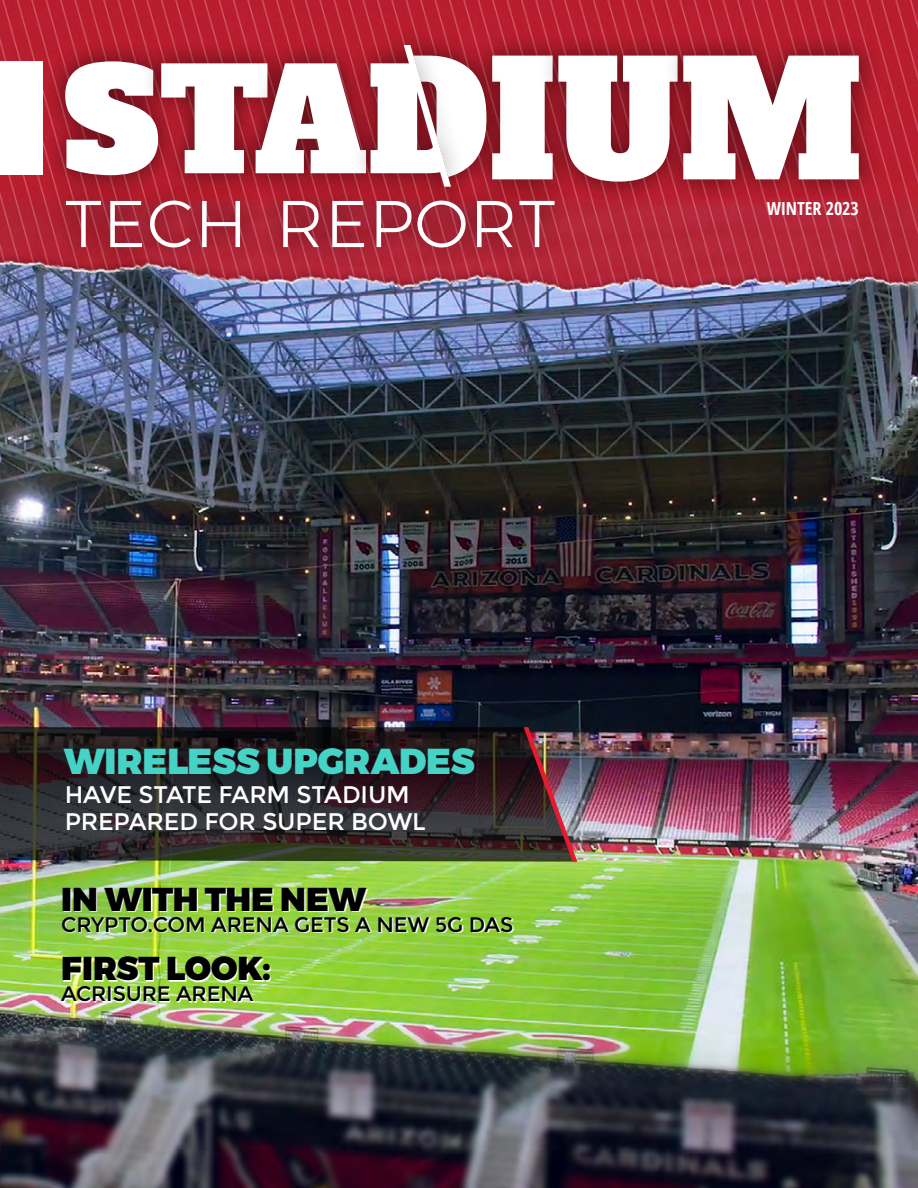
<style>
.page{position:relative;width:918px;height:1188px;background:#fff}
.page>*{position:absolute;margin:0;border:0;box-sizing:border-box;transform-origin:0 0}
.t1{font:900 36px "Montserrat";letter-spacing:-.005em;color:#45d3c5}
.t2{font:900 33px "Montserrat";letter-spacing:-.005em;color:#000}
.t3{font:24px/27px "Montserrat";letter-spacing:-.01em;color:#fff}
.t4{font:21px "Montserrat";letter-spacing:-.005em;color:#000}
.t5{font:700 18px "Open Sans Condensed";letter-spacing:-.005em;color:#fff}
</style>
<div class="page">
<img style="left:0;top:0;width:918px;height:1188px">
<svg style="left:0;top:727px;width:524px;height:135px;background:#2a2526"></svg>
<img style="left:524px;top:727px;width:53px;height:135px">
<img style="left:62px;top:890px;width:452px;height:113px">
<div style="left:0;top:62px;width:42px;height:113px;background:#fff"></div>
<div style="left:43px;top:23px;width:839px;height:247px;background:#000;opacity:.3"></div>
<div style="left:469px;top:33px;width:107px;height:169px;background:#000;opacity:.3"></div>
<div style="left:536px;top:33px;width:164px;height:171px;background:#000;opacity:.3"></div>
<div style="left:660px;top:33px;width:222px;height:169px;background:#000;opacity:.3"></div>
<svg style="left:509px;top:56px;width:350px;height:126px"></svg>
<div style="left:392px;top:33px;width:117px;height:165px;background:#000;opacity:.3"></div>
<div style="left:45px;top:178px;width:76px;height:90px;background:#000;opacity:.3"></div>
<svg style="left:66px;top:201px;width:21px;height:46px"></svg>
<div style="left:87px;top:178px;width:76px;height:92px;background:#000;opacity:.3"></div>
<svg style="left:110px;top:201px;width:18px;height:46px"></svg>
<div style="left:128px;top:179px;width:83px;height:91px;background:#000;opacity:.3"></div>
<svg style="left:150px;top:201px;width:29px;height:47px"></svg>
<div style="left:179px;top:180px;width:84px;height:88px;background:#000;opacity:.3"></div>
<svg style="left:202px;top:201px;width:38px;height:46px"></svg>
<div style="left:260px;top:178px;width:81px;height:90px;background:#000;opacity:.3"></div>
<svg style="left:283px;top:201px;width:27px;height:46px"></svg>
<div style="left:310px;top:178px;width:75px;height:92px;background:#000;opacity:.3"></div>
<svg style="left:332px;top:201px;width:22px;height:46px"></svg>
<div style="left:354px;top:178px;width:80px;height:90px;background:#000;opacity:.3"></div>
<div style="left:396px;top:179px;width:91px;height:91px;background:#000;opacity:.3"></div>
<svg style="left:377px;top:208px;width:77px;height:39px"></svg>
<div style="left:454px;top:178px;width:80px;height:90px;background:#000;opacity:.3"></div>
<svg style="left:477px;top:201px;width:21px;height:46px"></svg>
<div style="left:498px;top:178px;width:77px;height:90px;background:#000;opacity:.3"></div>
<svg style="left:520px;top:201px;width:35px;height:46px"></svg>
<div style="left:43px;top:39px;width:137px;height:159px;background:#000;opacity:.3"></div>
<div style="left:138px;top:41px;width:153px;height:156px;background:#000;opacity:.3"></div>
<div style="left:233px;top:41px;width:155px;height:156px;background:#000;opacity:.3"></div>
<div style="left:348px;top:23px;width:124px;height:185px;background:#000;opacity:.3"></div>
<svg style="left:65px;top:45px;width:421px;height:142px"></svg>
<h1 class="t1" style="left:64px;top:732px;width:412px">WIRELESS UPGRADES</h1>
<p class="t3" style="left:65px;top:782px;width:363px">HAVE STATE FARM STADIUM<br>PREPARED FOR SUPER BOWL</p>
<h2 class="t2" style="left:61px;top:873px;width:307px">IN WITH THE NEW</h2>
<p class="t4" style="left:61px;top:913px;width:454px">CRYPTO.COM ARENA GETS A NEW 5G DAS</p>
<h2 class="t2" style="left:61px;top:942px;width:211px">FIRST LOOK:</h2>
<p class="t4" style="left:61px;top:982px;width:194px">ACRISURE ARENA</p>
<p class="t5" style="left:767px;top:196px;width:94px">WINTER 2023</p>
</div>
